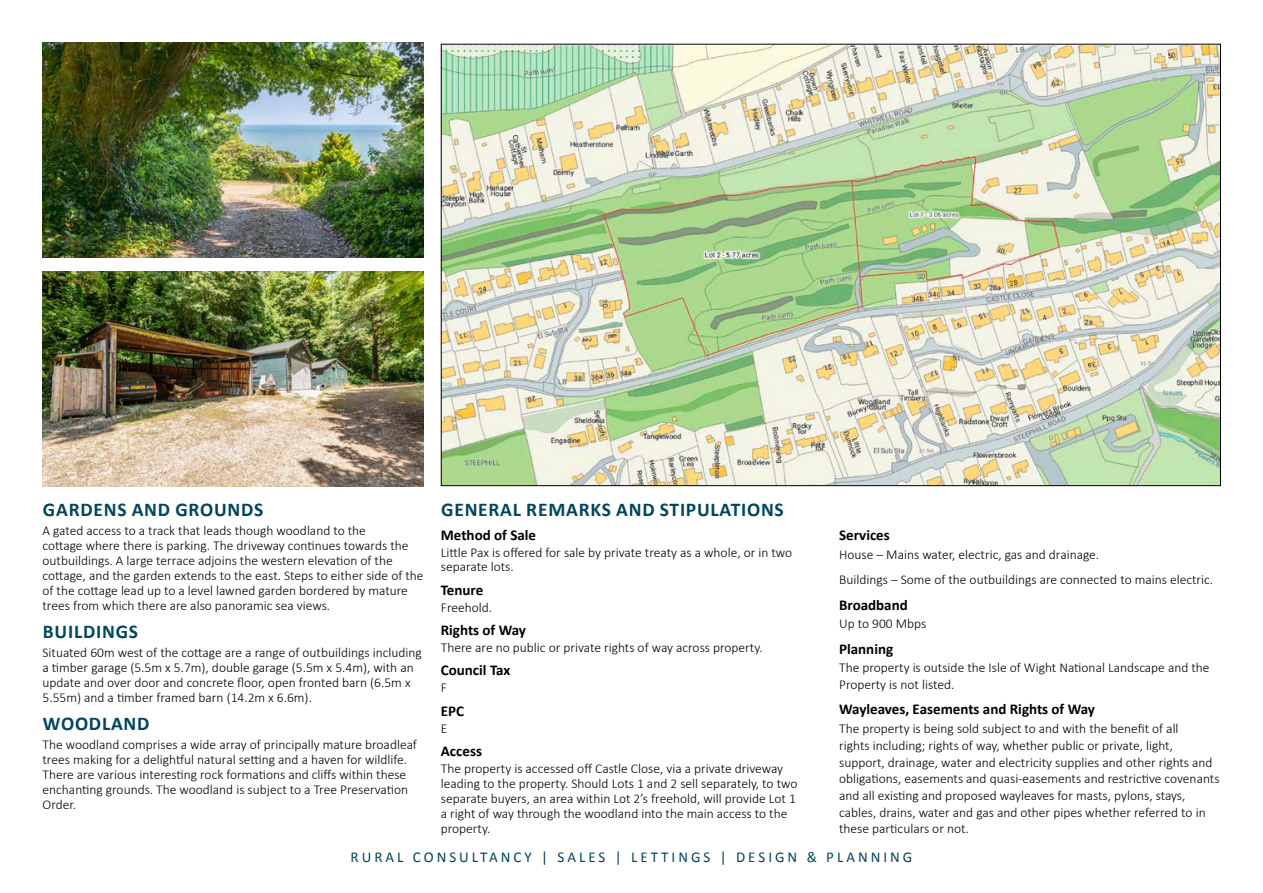
<style>
.page{position:relative;width:1263px;height:893px;background:#fff}
.page>*{position:absolute;margin:0;border:0;box-sizing:border-box;transform-origin:0 0}
.t1{font:700 19.5px "Calibri";letter-spacing:.04em;color:#00465c}
.t2{font:700 15px "Calibri";color:#000}
.t3{font:15px "Calibri";letter-spacing:.2em;color:#00465c}
.t4{font:300 13.5px/15px "Calibri";color:#000}
</style>
<div class="page">
<img style="left:443px;top:46px;width:776px;height:438px">
<img style="left:43px;top:43px;width:381px;height:214px">
<img style="left:43px;top:271px;width:381px;height:215px">
<h1 class="t1" style="left:43px;top:497px;width:222px">GARDENS AND GROUNDS</h1>
<p class="t4" style="left:43px;top:523px;width:383px">A gated access to a track that leads though woodland to the<br>cottage where there is parking. The driveway continues towards the outbuildings. A large terrace adjoins the western elevation of the cottage, and the garden extends to the east. Steps to either side of the of the cottage lead up to a level lawned garden bordered by mature trees from which there are also panoramic sea views.</p>
<h1 class="t1" style="left:43px;top:619px;width:97px">BUILDINGS</h1>
<p class="t4" style="left:43px;top:645px;width:381px">Situated 60m west of the cottage are a range of outbuildings including a timber garage (5.5m x 5.7m), double garage (5.5m x 5.4m), with an update and over door and concrete floor, open fronted barn (6.5m x 5.55m) and a timber framed barn (14.2m x 6.6m).</p>
<h1 class="t1" style="left:43px;top:711px;width:108px">WOODLAND</h1>
<p class="t4" style="left:43px;top:737px;width:376px">The woodland comprises a wide array of principally mature broadleaf trees making for a delightful natural setting and a haven for wildlife.<br>There are various interesting rock formations and cliffs within these enchanting grounds. The woodland is subject to a Tree Preservation Order.</p>
<h1 class="t1" style="left:441px;top:497px;width:344px">GENERAL REMARKS AND STIPULATIONS</h1>
<p class="t2" style="left:441px;top:525px;width:97px">Method of Sale</p>
<p class="t4" style="left:441px;top:544px;width:353px">Little Pax is offered for sale by private treaty as a whole, or in two separate lots.</p>
<p class="t2" style="left:441px;top:580px;width:44px">Tenure</p>
<p class="t4" style="left:441px;top:599px;width:53px">Freehold.</p>
<p class="t2" style="left:441px;top:620px;width:87px">Rights of Way</p>
<p class="t4" style="left:441px;top:639px;width:323px">There are no public or private rights of way across property.</p>
<p class="t2" style="left:441px;top:661px;width:71px">Council Tax</p>
<p class="t4" style="left:441px;top:680px;width:8px">F</p>
<p class="t2" style="left:441px;top:701px;width:25px">EPC</p>
<p class="t4" style="left:441px;top:720px;width:8px">E</p>
<p class="t2" style="left:441px;top:742px;width:43px">Access</p>
<p class="t4" style="left:441px;top:761px;width:358px">The property is accessed off Castle Close, via a private driveway leading to the property. Should Lots 1 and 2 sell separately, to two separate buyers, an area within Lot 2’s freehold, will provide Lot 1 a right of way through the woodland into the main access to the property.</p>
<p class="t2" style="left:839px;top:526px;width:52px">Services</p>
<p class="t4" style="left:839px;top:541px;width:376px;line-height:25.2px">House – Mains water, electric, gas and drainage.<br>Buildings – Some of the outbuildings are connected to mains electric.</p>
<p class="t2" style="left:839px;top:595px;width:70px">Broadband</p>
<p class="t4" style="left:839px;top:616px;width:89px">Up to 900 Mbps</p>
<p class="t2" style="left:839px;top:639px;width:56px">Planning</p>
<p class="t4" style="left:839px;top:659px;width:372px;line-height:16.6px">The property is outside the Isle of Wight National Landscape and the<br>Property is not listed.</p>
<p class="t2" style="left:839px;top:700px;width:257px">Wayleaves, Easements and Rights of Way</p>
<p class="t4" style="left:839px;top:720px;width:382px;line-height:16.6px">The property is being sold subject to and with the benefit of all<br>rights including; rights of way, whether public or private, light, support, drainage, water and electricity supplies and other rights and obligations, easements and quasi-easements and restrictive covenants and all existing and proposed wayleaves for masts, pylons, stays, cables, drains, water and gas and other pipes whether referred to in these particulars or not.</p>
<p class="t3" style="left:351px;top:847px;width:563px">RURAL CONSULTANCY | SALES | LETTINGS | DESIGN &amp; PLANNING</p>
</div>
